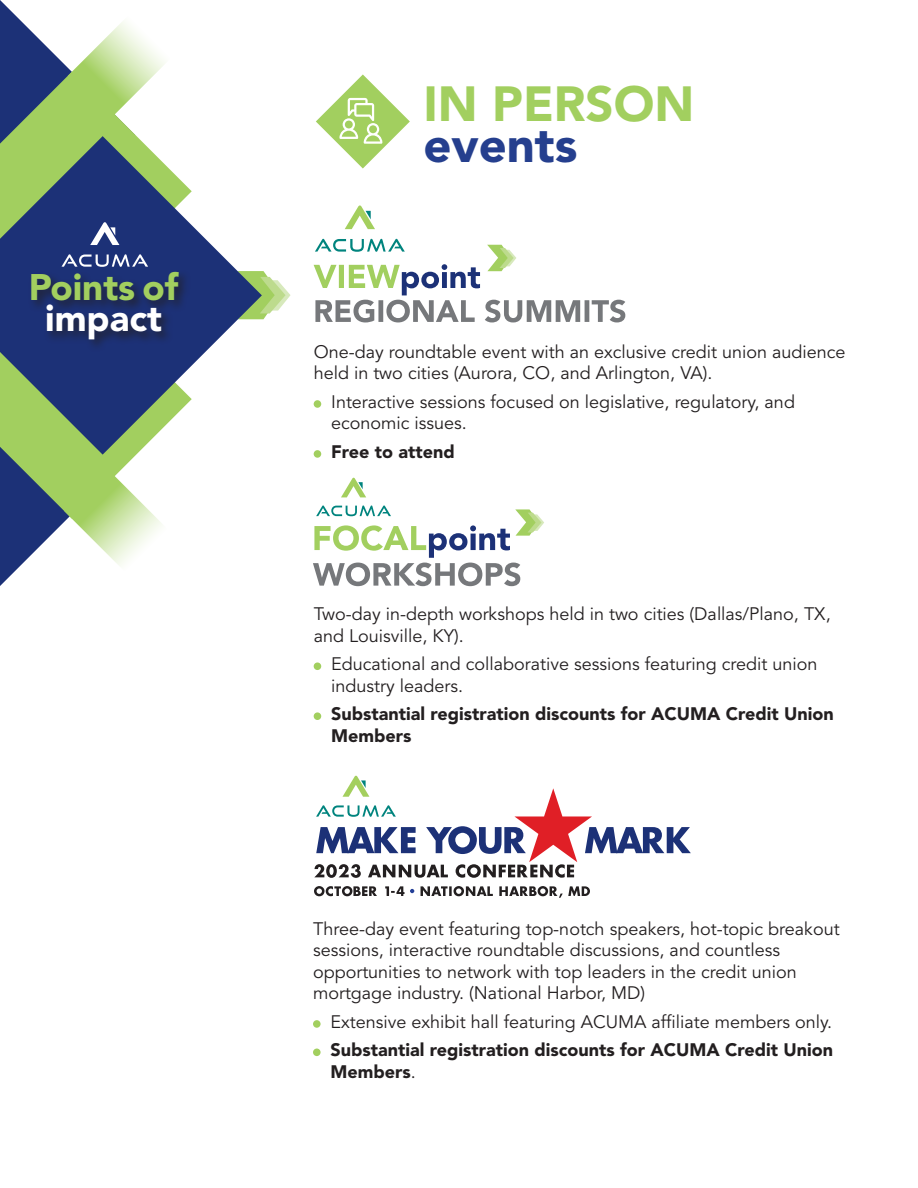
<style>
.page{position:relative;width:918px;height:1188px;background:#fff}
.page>*{position:absolute;margin:0;border:0;box-sizing:border-box;transform-origin:0 0}
.t1{font:900 48.9px "Avenir";color:#a2cf5f}
.t2{font:900 48.9px "Avenir";color:#253f8e}
.t3{font:900 36.75px "Avenir LT Std";color:#a2cf5f}
.t4{font:900 36.75px "Avenir LT Std";color:#fff}
.t5{font:18px/21.6px "Avenir";color:#231f20}
.t6{font:900 18px/21.6px "Avenir";color:#231f20}
.s1{font-weight:400}
</style>
<div class="page">
<div style="left:314px;top:400px;width:7px;height:8px;background:#a2cf5f;border-radius:50%"></div>
<div style="left:314px;top:450px;width:7px;height:8px;background:#a2cf5f;border-radius:50%"></div>
<div style="left:314px;top:662px;width:7px;height:8px;background:#a2cf5f;border-radius:50%"></div>
<div style="left:314px;top:712px;width:7px;height:8px;background:#a2cf5f;border-radius:50%"></div>
<div style="left:313px;top:1020px;width:8px;height:8px;background:#a2cf5f;border-radius:50%"></div>
<div style="left:313px;top:1049px;width:8px;height:7px;background:#a2cf5f;border-radius:50%"></div>
<svg style="left:345px;top:205px;width:30px;height:24px"></svg>
<svg style="left:314px;top:239px;width:311px;height:83px"></svg>
<svg style="left:341px;top:478px;width:25px;height:19px"></svg>
<svg style="left:313px;top:505px;width:231px;height:81px"></svg>
<svg style="left:314px;top:776px;width:377px;height:102px"></svg>
<svg style="left:314px;top:886px;width:276px;height:12px"></svg>
<svg style="left:316px;top:74px;width:94px;height:95px"></svg>
<svg style="left:262px;top:271px;width:29px;height:48px"></svg>
<svg style="left:0;top:173px;width:262px;height:247px"></svg>
<div style="left:28px;top:269px;width:163px;height:83px;background:#231f20;opacity:.75"></div>
<svg style="left:0;top:0;width:174px;height:267px"></svg>
<svg style="left:0;top:377px;width:171px;height:209px"></svg>
<h2 class="t3" style="left:29px;top:265px;width:151px">Points of</h2>
<h2 class="t4" style="left:45px;top:296px;width:118px">impact</h2>
<h1 class="t1" style="left:423px;top:75px;width:273px">IN PERSON</h1>
<h1 class="t2" style="left:423px;top:115px;width:156px">events</h1>
<p class="t5" style="left:314px;top:341px;width:533px">One-day roundtable event with an exclusive credit union audience held in two cities (Aurora, CO, and Arlington, VA).</p>
<p class="t5" style="left:331px;top:391px;width:465px">Interactive sessions focused on legislative, regulatory, and economic issues.</p>
<p class="t6" style="left:331px;top:440px;width:125px">Free to attend</p>
<p class="t5" style="left:314px;top:604px;width:518px">Two-day in-depth workshops held in two cities (Dallas/Plano, TX, and Louisville, KY).</p>
<p class="t5" style="left:331px;top:654px;width:488px">Educational and collaborative sessions featuring credit union industry leaders.</p>
<p class="t6" style="left:331px;top:703px;width:504px">Substantial registration discounts for ACUMA Credit Union<br>Members</p>
<p class="t5" style="left:313px;top:918px;width:528px">Three-day event featuring top-notch speakers, hot-topic breakout sessions, interactive roundtable discussions, and countless opportunities to network with top leaders in the credit union mortgage industry. (National Harbor, MD)</p>
<p class="t5" style="left:331px;top:1011px;width:503px">Extensive exhibit hall featuring ACUMA affiliate members only.</p>
<p class="t6" style="left:331px;top:1039px;width:504px">Substantial registration discounts for ACUMA Credit Union<br>Members<span class="s1">.</span></p>
</div>
